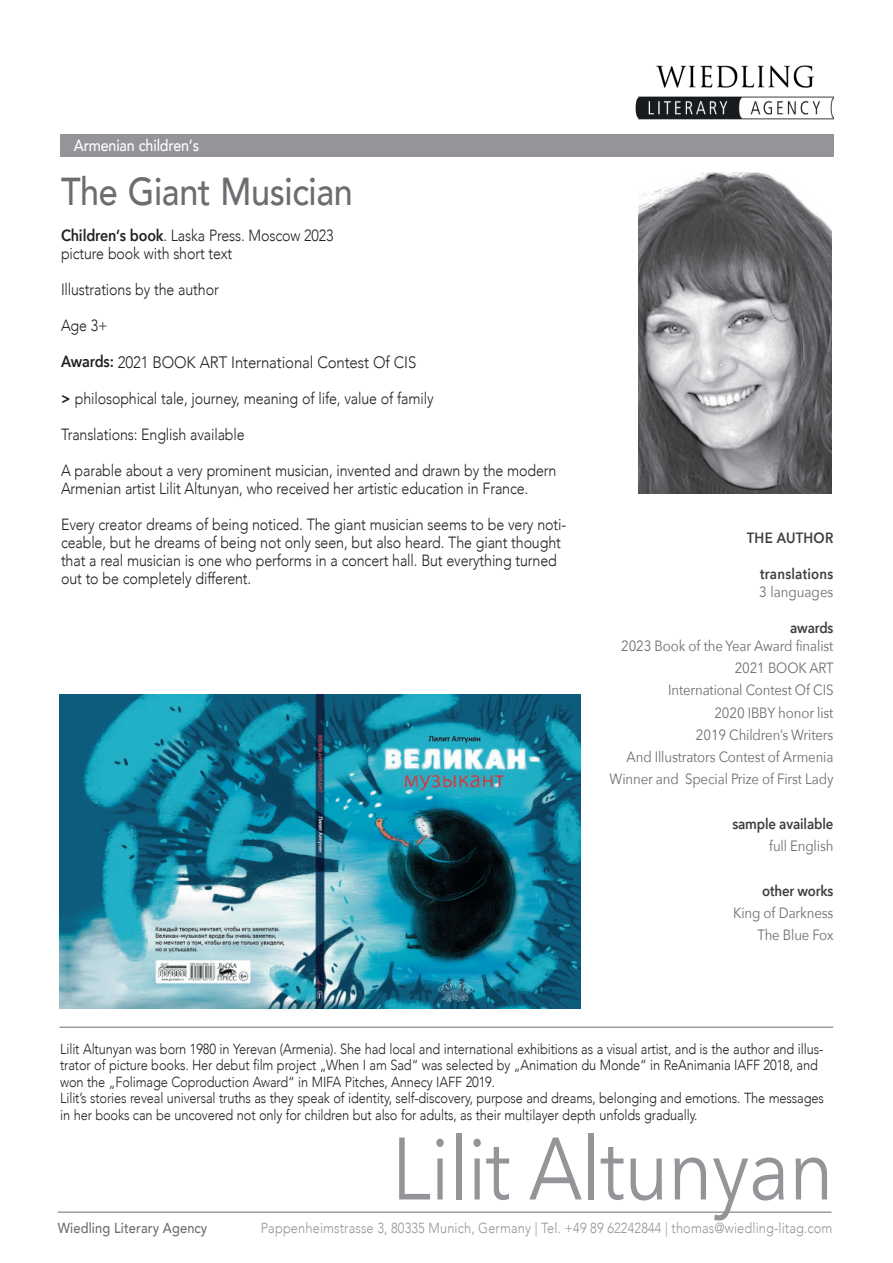
<style>
.page{position:relative;width:893px;height:1263px;background:#fff}
.page>*{position:absolute;margin:0;border:0;box-sizing:border-box;transform-origin:0 0}
.t1{font:87.45px "Avenir Next";letter-spacing:-.01em;color:#939598;scale:.88 1}
.t2{font:500 38.85px "Avenir";letter-spacing:-.01em;color:#6c6d70;scale:.88 1}
.t3{font:300 16.5px "Avenir";letter-spacing:-.01em;color:#231f20;scale:.91 1}
.t4{font:300 16.2px/18px "Avenir";letter-spacing:-.01em;color:#231f20;scale:.88 1}
.t5{font:500 16.2px "Avenir";letter-spacing:-.01em;color:#fff;scale:.88 1}
.t6{font:14.85px/22.2px "Avenir Next";letter-spacing:-.01em;color:#6c6d70;text-align:right;scale:.89 1}
.t7{font:600 14.85px "Avenir Next";letter-spacing:-.01em;color:#3e3e3f;scale:.89 1}
.t8{font:600 14.85px "Avenir Next";letter-spacing:.02em;color:#3e3e3f;scale:.89 1}
.t9{font:300 14.55px/16.5px "Avenir";letter-spacing:-.01em;color:#231f20;scale:.88 1}
.t10{font:300 14.55px "Avenir";letter-spacing:.01em;color:#939598;scale:.88 1}
.t11{font:500 14.55px "Avenir";letter-spacing:.01em;color:#6c6d70;scale:.88 1}
.s1{font-family:"Avenir Next";font-weight:600}
.s2{font-family:"Avenir Next";font-weight:600;font-size:16.2px}
.s3{font-weight:800}
</style>
<div class="page">
<img style="left:629px;top:65px;width:204px;height:70px">
<div style="left:60px;top:135px;width:773px;height:22px;background:#939598"></div>
<hr style="left:58px;top:1212px;width:773px;height:1px;background:#6c6d70">
<hr style="left:60px;top:1027px;width:773px;height:1px;background:#6c6d70">
<img style="left:639px;top:173px;width:192px;height:321px">
<img style="left:60px;top:694px;width:520px;height:315px">
<p class="t5" style="left:74px;top:131px;width:144px">Armenian children‘s</p>
<h2 class="t2" style="left:61px;top:158px;width:333px">The Giant Musician</h2>
<p class="t4" style="left:61px;top:227px;width:311px"><span class="s1">Children‘s book</span>. Laska Press. Moscow 2023 picture book with short text</p>
<p class="t4" style="left:61px;top:281px;width:181px">Illustrations by the author</p>
<p class="t4" style="left:61px;top:317px;width:55px">Age 3+</p>
<p class="t3" style="left:61px;top:352px;width:392px"><span class="s2">Awards:</span> 2021 BOOK ART International Contest Of CIS</p>
<p class="t4" style="left:61px;top:389px;width:425px"><span class="s3">&gt;</span> philosophical tale, journey, meaning of life, value of family</p>
<p class="t4" style="left:61px;top:425px;width:210px">Translations: English available</p>
<p class="t4" style="left:61px;top:461px;width:564px">A parable about a very prominent musician, invented and drawn by the modern<br>Armenian artist Lilit Altunyan, who received her artistic education in France.</p>
<p class="t4" style="left:61px;top:515px;width:575px">Every creator dreams of being noticed. The giant musician seems to be very noti&shy;ceable, but he dreams of being not only seen, but also heard. The giant thought that a real musician is one who performs in a concert hall. But everything turned out to be completely different.</p>
<p class="t8" style="left:747px;top:525px;width:99px">THE AUTHOR</p>
<p class="t8" style="left:760px;top:561px;width:84px">translations</p>
<p class="t6" style="left:759px;top:580px;width:85px">3 languages</p>
<p class="t7" style="left:790px;top:615px;width:50px">awards</p>
<p class="t6" style="left:610px;top:634px;width:253px">2023 Book of the Year Award finalist<br>2021 BOOK ART<br>International Contest Of CIS<br>2020 IBBY honor list<br>2019 Children’s Writers<br>And Illustrators Contest of Armenia<br>Winner and Special Prize of First Lady</p>
<p class="t7" style="left:732px;top:811px;width:115px">sample available</p>
<p class="t6" style="left:769px;top:834px;width:74px">full English</p>
<p class="t7" style="left:762px;top:878px;width:81px">other works</p>
<p class="t6" style="left:733px;top:901px;width:114px">King of Darkness<br>The Blue Fox</p>
<p class="t9" style="left:60px;top:1040px;width:869px">Lilit Altunyan was born 1980 in Yerevan (Armenia). She had local and international exhibitions as a visual artist, and is the author and illus&shy;trator of picture books. Her debut film project „When I am Sad“ was selected by „Animation du Monde“ in ReAnimania IAFF 2018, and won the „Folimage Coproduction Award“ in MIFA Pitches, Annecy IAFF 2019.<br>Lilit’s stories reveal universal truths as they speak of identity, self-discovery, purpose and dreams, belonging and emotions. The messages in her books can be uncovered not only for children but also for adults, as their multilayer depth unfolds gradually.</p>
<h1 class="t1" style="left:392px;top:1095px;width:503px">Lilit Altunyan</h1>
<p class="t11" style="left:58px;top:1215px;width:171px">Wiedling Literary Agency</p>
<p class="t10" style="left:261px;top:1219px;width:651px">Pappenheimstrasse 3, 80335 Munich, Germany | Tel. +49 89 62242844 | thomas@wiedling-litag.com</p>
</div>
